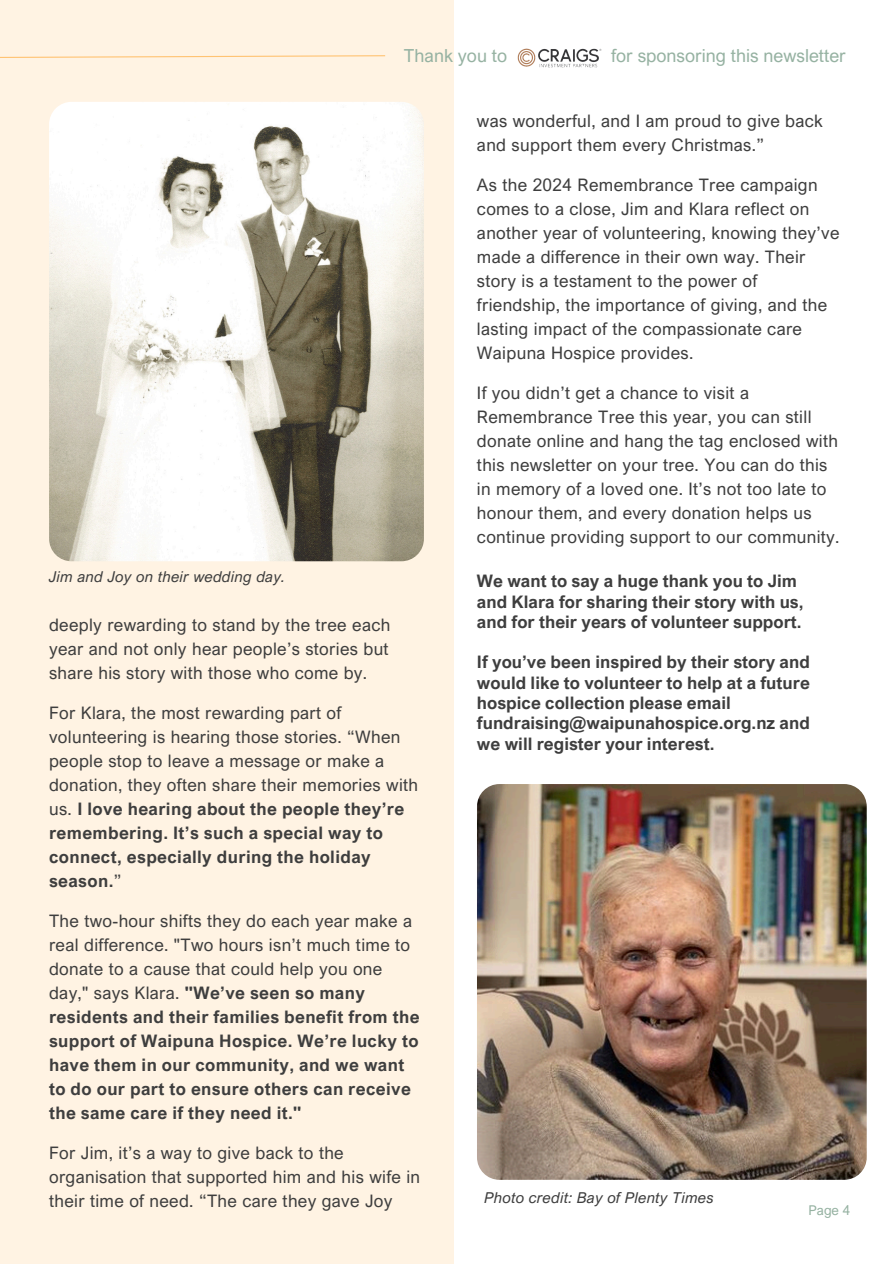
<style>
.page{position:relative;width:894px;height:1264px;background:#fff}
.page>*{position:absolute;margin:0;border:0;box-sizing:border-box;transform-origin:0 0}
.t1{font:18px "Arial Nova";color:#96b2a2}
.t2{font:17.25px/24px "Arial Nova";letter-spacing:.02em;color:#3e3e3e}
.t3{font:700 17.25px/24px "Arial Nova";letter-spacing:.02em;color:#3e3e3e}
.t4{font:700 17.25px/20.2px "Arial Nova";color:#3e3e3e}
.t5{font:italic 15px "Arial Nova";letter-spacing:.02em;color:#3e3e3e}
.t6{font:13.5px "Arial Nova";color:#96b2a2}
.s1{font-weight:700}
.s2{font-weight:400}
</style>
<div class="page">
<div style="left:0;top:0;width:453px;height:1263px;background:#fff3e3"></div>
<img style="left:49px;top:102px;width:375px;height:459px">
<svg style="left:0;top:55px;width:386px;height:3px"></svg>
<img style="left:517px;top:48px;width:85px;height:20px">
<img style="left:477px;top:784px;width:389px;height:395px;border-radius:22px">
<p class="t1" style="left:404px;top:45px;width:105px">Thank you to</p>
<p class="t1" style="left:611px;top:45px;width:236px">for sponsoring this newsletter</p>
<p class="t5" style="left:49px;top:567px;width:238px">Jim and Joy on their wedding day.</p>
<p class="t2" style="left:49px;top:612px;width:343px;text-align:justify">deeply rewarding to stand by the tree each year and not only hear people’s stories but share his story with those who come by.</p>
<h2 class="t2" style="left:49px;top:700px;width:370px">For Klara, the most rewarding part of volunteering is hearing those stories. “When people stop to leave a message or make a donation, they often share their memories with us. <span class="s1">I love hearing about the people they’re remembering. It’s such a special way to connect, especially during the holiday season.</span>”</h2>
<h2 class="t3" style="left:49px;top:908px;width:372px"><span class="s2">The two-hour shifts they do each year make a real difference. "Two hours isn’t much time to donate to a cause that could help you one day," says Klara.</span> "We’ve seen so many residents and their families benefit from the support of Waipuna Hospice. We’re lucky to have them in our community, and we want to do our part to ensure others can receive the same care if they need it."</h2>
<h2 class="t2" style="left:49px;top:1140px;width:372px">For Jim, it’s a way to give back to the organisation that supported him and his wife in their time of need. “The care they gave Joy</h2>
<h2 class="t2" style="left:477px;top:108px;width:347px">was wonderful, and I am proud to give back and support them every Christmas.”</h2>
<h2 class="t2" style="left:477px;top:172px;width:364px">As the 2024 Remembrance Tree campaign comes to a close, Jim and Klara reflect on another year of volunteering, knowing they’ve made a difference in their own way. Their story is a testament to the power of friendship, the importance of giving, and the lasting impact of the compassionate care Waipuna Hospice provides.</h2>
<p class="t2" style="left:477px;top:380px;width:364px">If you didn’t get a chance to visit a Remembrance Tree this year, you can still donate online and hang the tag enclosed with this newsletter on your tree. You can do this in memory of a loved one. It’s not too late to honour them, and every donation helps us continue providing support to our community.</p>
<h2 class="t4" style="left:477px;top:571px;width:328px">We want to say a huge thank you to Jim and Klara for sharing their story with us, and for their years of volunteer support.</h2>
<h2 class="t4" style="left:477px;top:652px;width:334px">If you’ve been inspired by their story and would like to volunteer to help at a future hospice collection please email fundraising@waipunahospice.org.nz and we will register your interest.</h2>
<h1 class="t5" style="left:484px;top:1188px;width:231px">Photo credit: Bay of Plenty Times</h1>
<h2 class="t6" style="left:808px;top:1201px;width:43px">Page 4</h2>
</div>
